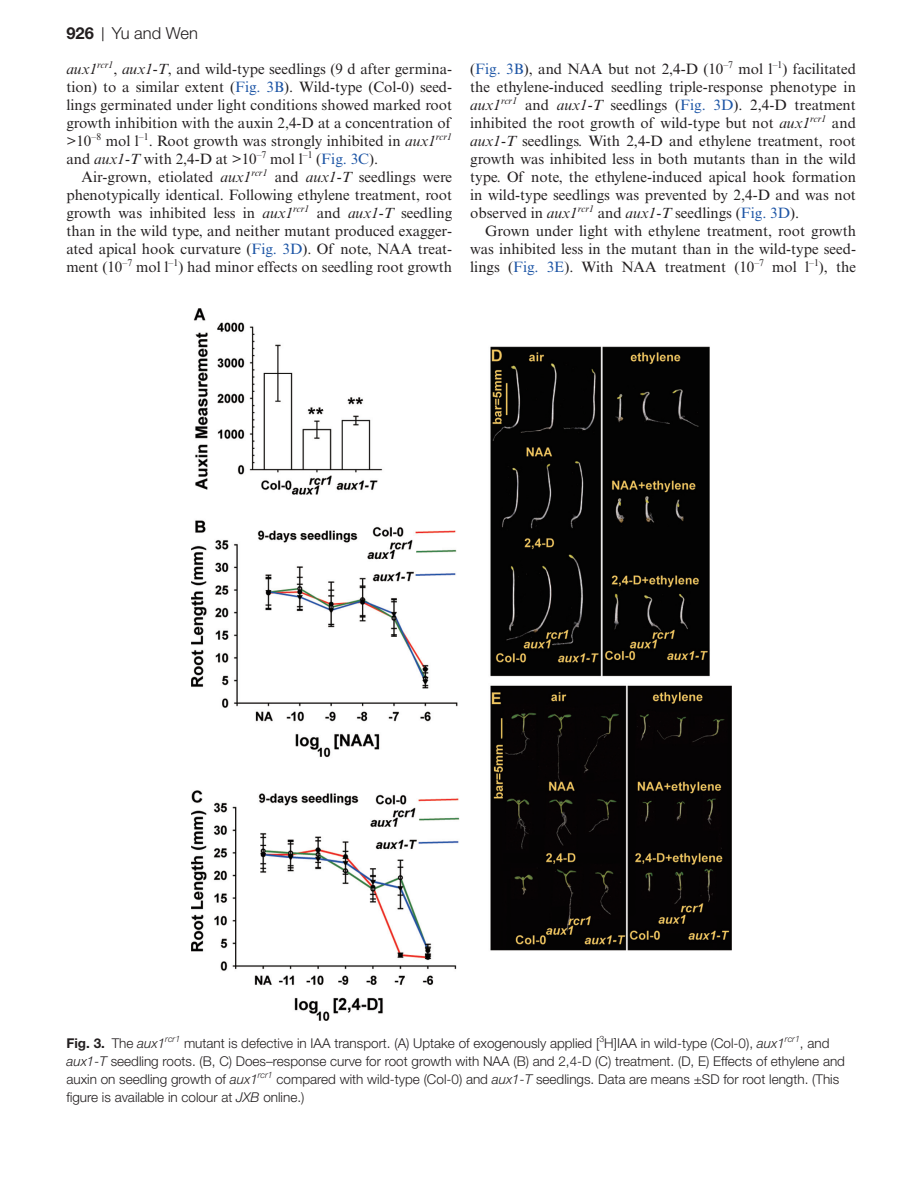
<style>
.page{position:relative;width:919px;height:1187px;background:#fff}
.page>*{position:absolute;margin:0;border:0;box-sizing:border-box;transform-origin:0 0}
.t1{font:300 16.5px "Helvetica Neue LT Std";color:#231f20}
.t2{font:15px/18px "Times New Roman MT Std";color:#231f20;text-align:justify}
.t3{font:300 13.5px/18px "Helvetica Neue LT Std";color:#231f20}
.s1{font-weight:700}
.s2{font-family:"Times New Roman MT Std";font-weight:400;font-size:15px}
.s3{font-style:italic}
.s4{color:#1e56a6}
</style>
<div class="page">
<img style="left:191px;top:308px;width:540px;height:712px">
<p class="t1" style="left:66px;top:23px;width:133px"><span class="s1">926</span> <span class="s2">|</span> Yu and Wen</p>
<p class="t2" style="left:66px;top:60px;width:387px"><span class="s3">aux1</span><sup>rcr1</sup>, <span class="s3">aux1-T</span>, and wild-type seedlings (9 d after germina&shy;tion) to a similar extent (<span class="s4">Fig. 3B</span>). Wild-type (Col-0) seed&shy;lings germinated under light conditions showed marked root growth inhibition with the auxin 2,4-D at a concentration of &gt;10<sup>–8</sup> mol l<sup>–1</sup>. Root growth was strongly inhibited in <span class="s3">aux1</span><sup>rcr1 </sup>and <span class="s3">aux1-T</span> with 2,4-D at &gt;10<sup>–7</sup> mol l<sup>–1</sup> (<span class="s4">Fig. 3C</span>).</p>
<p class="t2" style="left:66px;top:168px;width:387px;text-indent:15px">Air-grown, etiolated <span class="s3">aux1</span><sup>rcr1</sup> and <span class="s3">aux1-T</span> seedlings were phenotypically identical. Following ethylene treatment, root growth was inhibited less in <span class="s3">aux1</span><sup>rcr1</sup> and <span class="s3">aux1-T</span> seedling than in the wild type, and neither mutant produced exagger&shy;ated apical hook curvature (<span class="s4">Fig. 3D</span>). Of note, NAA treat&shy;ment (10<sup>–7</sup> mol l<sup>–1</sup>) had minor effects on seedling root growth</p>
<p class="t2" style="left:470px;top:60px;width:387px">(<span class="s4">Fig. 3B</span>), and NAA but not 2,4-D (10<sup>–7</sup> mol l<sup>–1</sup>) facilitated the ethylene-induced seedling triple-response phenotype in <span class="s3">aux1</span><sup>rcr1</sup> and <span class="s3">aux1-T</span> seedlings (<span class="s4">Fig. 3D</span>). 2,4-D treatment inhibited the root growth of wild-type but not <span class="s3">aux1</span><sup>rcr1</sup> and <span class="s3">aux1-T</span> seedlings. With 2,4-D and ethylene treatment, root growth was inhibited less in both mutants than in the wild type. Of note, the ethylene-induced apical hook formation in wild-type seedlings was prevented by 2,4-D and was not observed in <span class="s3">aux1</span><sup>rcr1</sup> and <span class="s3">aux1-T</span> seedlings (<span class="s4">Fig. 3D</span>).</p>
<p class="t2" style="left:470px;top:222px;width:387px;text-indent:15px">Grown under light with ethylene treatment, root growth was inhibited less in the mutant than in the wild-type seed&shy;lings (<span class="s4">Fig. 3E</span>). With NAA treatment (10<sup>–7</sup> mol l<sup>–1</sup>), the</p>
<p class="t3" style="left:66px;top:1033px;width:780px"><span class="s1">Fig. 3.</span> The <span class="s3">aux1</span><sup>rcr1</sup> mutant is defective in IAA transport. (A) Uptake of exogenously applied [<sup>3</sup>H]IAA in wild-type (Col-0), <span class="s3">aux1</span><sup>rcr1</sup>, and <span class="s3">aux1-T</span> seedling roots. (B, C) Does–response curve for root growth with NAA (B) and 2,4-D (C) treatment. (D, E) Effects of ethylene and auxin on seedling growth of <span class="s3">aux1</span><sup>rcr1</sup> compared with wild-type (Col-0) and <span class="s3">aux1-T</span> seedlings. Data are means ±SD for root length. (This figure is available in colour at <span class="s3">JXB</span> online.)</p>
</div>
